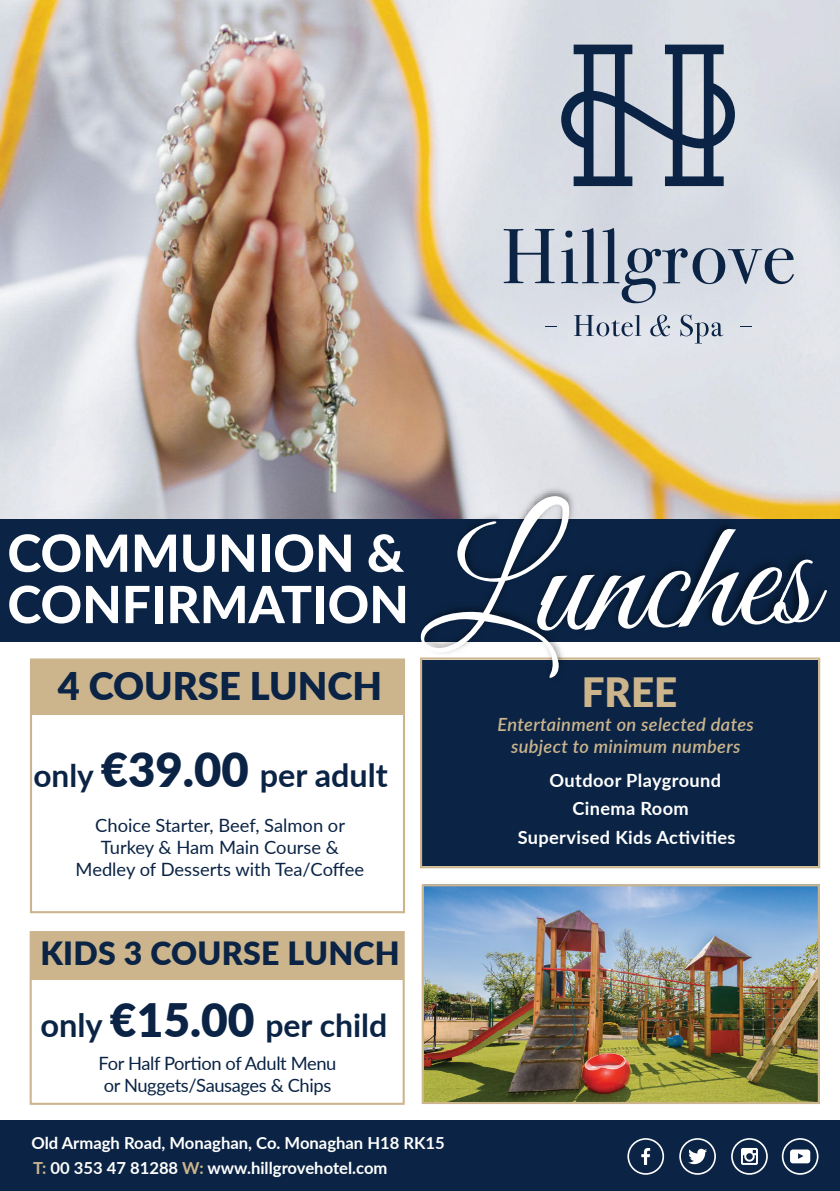
<style>
.page{position:relative;width:840px;height:1191px;background:#fff}
.page>*{position:absolute;margin:0;border:0;box-sizing:border-box;transform-origin:0 0}
.t1{font:157.8px "Great Vibes";color:#fff}
.t2{font:800 51.2px/51.2px "Lato";color:#fff}
.t3{font:900 40.4px "Lato";color:#ccb58d}
.t4{font:900 38.2px "Lato";color:#0b2445}
.t5{font:700 32.4px "Lato";color:#0b2445}
.t6{font:700 32px "Lato";color:#0b2445}
.t7{font:900 32px "Lato";letter-spacing:.01em;color:#0b2445}
.t8{font:18.4px/22px "Lato";letter-spacing:-.01em;color:#0b2445;text-align:center}
.t9{font:700 18.2px "Lato";letter-spacing:.02em;color:#fff}
.t10{font:italic 600 18.2px/21.8px "Lato";letter-spacing:.02em;color:#ccb58d;text-align:center}
.t11{font:700 16.6px/24.2px "Lato";color:#fff}
.s1{font-size:31.6px}
.s2{font-weight:900;font-size:47.2px}
.s3{font-size:32.6px}
.s4{font-weight:900;font-size:46px}
.s5{color:#ccb58d}
</style>
<div class="page">
<img style="left:0;top:0;width:839px;height:519px">
<img style="left:424px;top:887px;width:392px;height:214px">
<div style="left:421px;top:884px;width:398px;height:220px;border:2px solid #ccb58d"></div>
<div style="left:30px;top:658px;width:375px;height:255px;border:2px solid #ccb58d"></div>
<div style="left:31px;top:659px;width:372px;height:56px;background:#ccb58d"></div>
<div style="left:422px;top:660px;width:395px;height:205px;background:#0b2445"></div>
<div style="left:0;top:519px;width:839px;height:122px;background:#0b2445"></div>
<div style="left:420px;top:657px;width:399px;height:211px;border:2px solid #ccb58d"></div>
<div style="left:0;top:1120px;width:839px;height:71px;background:#0b2445"></div>
<div style="left:31px;top:931px;width:372px;height:48px;background:#ccb58d"></div>
<div style="left:30px;top:931px;width:374px;height:173px;border:2px solid #ccb58d"></div>
<img style="left:409px;top:464px;width:424px;height:242px">
<svg style="left:627px;top:1138px;width:36px;height:36px"></svg>
<svg style="left:731px;top:1138px;width:36px;height:36px"></svg>
<svg style="left:679px;top:1138px;width:36px;height:36px"></svg>
<svg style="left:781px;top:1138px;width:37px;height:36px"></svg>
<svg style="left:503px;top:229px;width:51px;height:54px;background:#929dae"></svg>
<svg style="left:561px;top:228px;width:232px;height:75px;background:#b4bbc8"></svg>
<svg style="left:650px;top:315px;width:19px;height:21px"></svg>
<svg style="left:679px;top:314px;width:44px;height:29px"></svg>
<svg style="left:573px;top:315px;width:68px;height:21px"></svg>
<svg style="left:561px;top:45px;width:173px;height:141px;background:#8b96a7"></svg>
<h2 class="t2" style="left:7px;top:525px;width:403px">COMMUNION &amp;<br>CONFIRMATION</h2>
<h3 class="t4" style="left:58px;top:657px;width:326px">4 COURSE LUNCH</h3>
<h3 class="t5" style="left:33px;top:751px;width:355px"><span class="s1">only</span> <span class="s2">€39.00</span> per adult</h3>
<p class="t8" style="left:76px;top:813px;width:290px">Choice Starter, Beef, Salmon or<br>Turkey &amp; Ham Main Course &amp;<br>Medley of Desserts with Tea/Coffee</p>
<h1 class="t1" style="left:416px;top:501px;width:396px;rotate:-2deg">Lunches</h1>
<h3 class="t3" style="left:581px;top:661px;width:97px">FREE</h3>
<p class="t10" style="left:497px;top:713px;width:258px">Entertainment on selected dates subject to minimum numbers</p>
<p class="t9" style="left:549px;top:766px;width:173px">Outdoor Playground</p>
<p class="t9" style="left:572px;top:795px;width:118px">Cinema Room</p>
<p class="t9" style="left:517px;top:824px;width:219px">Supervised Kids Activities</p>
<h3 class="t7" style="left:40px;top:929px;width:361px">KIDS 3 COURSE LUNCH</h3>
<h3 class="t6" style="left:40px;top:1001px;width:348px"><span class="s3">only</span> <span class="s4">€15.00</span> per child</h3>
<p class="t8" style="left:98px;top:1051px;width:239px;text-align:left">For Half Portion of Adult Menu or Nuggets/Sausages &amp; Chips</p>
<p class="t11" style="left:31px;top:1130px;width:415px">Old Armagh Road, Monaghan, Co. Monaghan H18 RK15<br><span class="s5">T:</span> 00 353 47 81288 <span class="s5">W:</span> www.hillgrovehotel.com</p>
</div>
